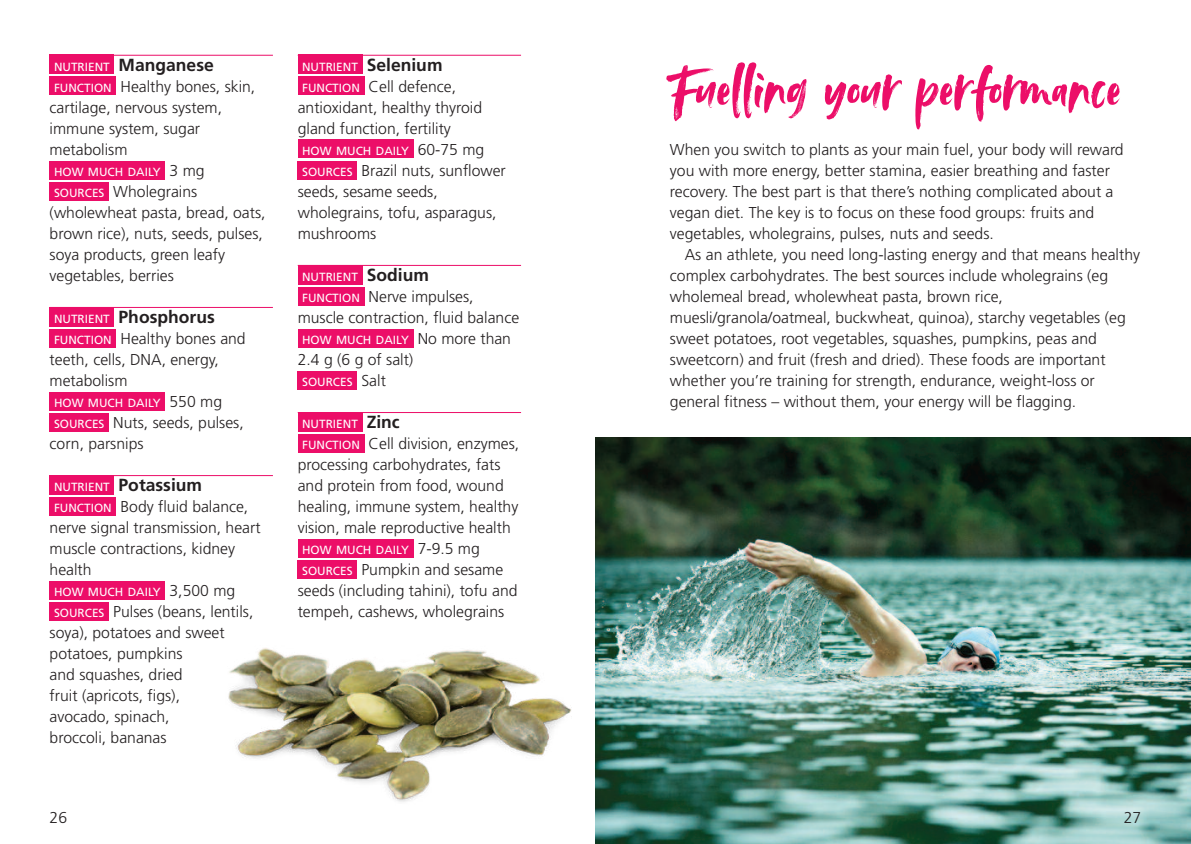
<style>
.page{position:relative;width:1191px;height:844px;background:#fff}
.page>*{position:absolute;margin:0;border:0;box-sizing:border-box;transform-origin:0 0}
.t1{font:63px "Avallon";color:#ec0e68}
.t2{font:700 17.5px "Frutiger";color:#231f20}
.t3{font:300 15.75px/21px "Frutiger";color:#231f20}
.t4{font:11.9px "Frutiger";color:#fff}
.s1{font-weight:400;font-size:11.9px;color:#fff}
.s2{font-weight:300;font-size:15.75px;color:#231f20}
.s3{font-weight:700;font-size:17.5px;color:#231f20}
</style>
<div class="page">
<img style="left:228px;top:648px;width:344px;height:154px">
<hr style="left:50px;top:55px;width:223px;height:1px;background:#ec0e68">
<div style="left:50px;top:55px;width:64px;height:19px;background:#ec0e68"></div>
<div style="left:50px;top:77px;width:66px;height:18px;background:#ec0e68"></div>
<div style="left:50px;top:161px;width:115px;height:18px;background:#ec0e68"></div>
<div style="left:50px;top:182px;width:59px;height:18px;background:#ec0e68"></div>
<hr style="left:50px;top:307px;width:223px;height:1px;background:#ec0e68">
<div style="left:50px;top:307px;width:64px;height:19px;background:#ec0e68"></div>
<div style="left:50px;top:329px;width:66px;height:18px;background:#ec0e68"></div>
<div style="left:50px;top:392px;width:115px;height:18px;background:#ec0e68"></div>
<div style="left:50px;top:413px;width:59px;height:18px;background:#ec0e68"></div>
<hr style="left:50px;top:475px;width:223px;height:1px;background:#ec0e68">
<div style="left:50px;top:475px;width:64px;height:19px;background:#ec0e68"></div>
<div style="left:50px;top:497px;width:66px;height:18px;background:#ec0e68"></div>
<div style="left:50px;top:581px;width:115px;height:18px;background:#ec0e68"></div>
<div style="left:50px;top:602px;width:59px;height:18px;background:#ec0e68"></div>
<hr style="left:298px;top:55px;width:223px;height:1px;background:#ec0e68">
<div style="left:298px;top:55px;width:64px;height:19px;background:#ec0e68"></div>
<div style="left:298px;top:77px;width:66px;height:18px;background:#ec0e68"></div>
<div style="left:298px;top:140px;width:115px;height:18px;background:#ec0e68"></div>
<div style="left:298px;top:161px;width:59px;height:18px;background:#ec0e68"></div>
<hr style="left:298px;top:265px;width:223px;height:1px;background:#ec0e68">
<div style="left:298px;top:265px;width:64px;height:19px;background:#ec0e68"></div>
<div style="left:298px;top:287px;width:66px;height:18px;background:#ec0e68"></div>
<div style="left:298px;top:329px;width:115px;height:18px;background:#ec0e68"></div>
<div style="left:298px;top:371px;width:59px;height:18px;background:#ec0e68"></div>
<hr style="left:298px;top:412px;width:223px;height:1px;background:#ec0e68">
<div style="left:298px;top:412px;width:64px;height:19px;background:#ec0e68"></div>
<div style="left:298px;top:434px;width:66px;height:18px;background:#ec0e68"></div>
<div style="left:298px;top:539px;width:115px;height:18px;background:#ec0e68"></div>
<div style="left:298px;top:560px;width:59px;height:18px;background:#ec0e68"></div>
<img style="left:595px;top:437px;width:596px;height:406px">
<p class="t2" style="left:54px;top:57px;width:161px"><span class="s1">NUTRIENT</span> Manganese</p>
<p class="t3" style="left:50px;top:77px;width:207px"><span class="s1">FUNCTION</span> Healthy bones, skin, cartilage, nervous system, immune system, sugar metabolism</p>
<p class="t4" style="left:54px;top:167px;width:152px">HOW MUCH DAILY <span class="s2">3 mg</span></p>
<p class="t3" style="left:50px;top:182px;width:217px"><span class="s1">SOURCES</span> Wholegrains (wholewheat pasta, bread, oats, brown rice), nuts, seeds, pulses, soya products, green leafy vegetables, berries</p>
<p class="t2" style="left:54px;top:309px;width:162px"><span class="s1">NUTRIENT</span> Phosphorus</p>
<p class="t3" style="left:50px;top:329px;width:198px"><span class="s1">FUNCTION</span> Healthy bones and teeth, cells, DNA, energy, metabolism</p>
<p class="t4" style="left:54px;top:398px;width:170px">HOW MUCH DAILY <span class="s2">550 mg</span></p>
<p class="t3" style="left:50px;top:413px;width:196px"><span class="s1">SOURCES</span> Nuts, seeds, pulses, corn, parsnips</p>
<p class="t2" style="left:54px;top:477px;width:150px"><span class="s1">NUTRIENT</span> Potassium</p>
<p class="t3" style="left:50px;top:497px;width:212px"><span class="s1">FUNCTION</span> Body fluid balance, nerve signal transmission, heart muscle contractions, kidney health</p>
<p class="t4" style="left:54px;top:587px;width:183px">HOW MUCH DAILY <span class="s2">3,500 mg</span></p>
<p class="t3" style="left:50px;top:602px;width:205px"><span class="s1">SOURCES</span> Pulses (beans, lentils, soya), potatoes and sweet potatoes, pumpkins<br>and squashes, dried<br>fruit (apricots, figs),<br>avocado, spinach,<br>broccoli, bananas</p>
<p class="t3" style="left:50px;top:808px;width:19px">26</p>
<p class="t4" style="left:302px;top:62px;width:142px">NUTRIENT <span class="s3">Selenium</span></p>
<p class="t3" style="left:298px;top:77px;width:186px"><span class="s1">FUNCTION</span> Cell defence, antioxidant, healthy thyroid gland function, fertility</p>
<p class="t4" style="left:302px;top:146px;width:184px">HOW MUCH DAILY <span class="s2">60-75 mg</span></p>
<p class="t3" style="left:298px;top:161px;width:210px"><span class="s1">SOURCES</span> Brazil nuts, sunflower seeds, sesame seeds, wholegrains, tofu, asparagus, mushrooms</p>
<p class="t4" style="left:302px;top:272px;width:128px">NUTRIENT <span class="s3">Sodium</span></p>
<p class="t3" style="left:298px;top:287px;width:223px"><span class="s1">FUNCTION</span> Nerve impulses, muscle contraction, fluid balance</p>
<p class="t4" style="left:302px;top:335px;width:210px">HOW MUCH DAILY <span class="s2">No more than</span></p>
<p class="t3" style="left:298px;top:350px;width:117px">2.4 g (6 g of salt)</p>
<p class="t4" style="left:302px;top:377px;width:85px">SOURCES <span class="s2">Salt</span></p>
<p class="t4" style="left:302px;top:419px;width:99px">NUTRIENT <span class="s3">Zinc</span></p>
<p class="t3" style="left:298px;top:434px;width:223px"><span class="s1">FUNCTION</span> Cell division, enzymes, processing carbohydrates, fats and protein from food, wound healing, immune system, healthy vision, male reproductive health</p>
<p class="t4" style="left:302px;top:545px;width:179px">HOW MUCH DAILY <span class="s2">7-9.5 mg</span></p>
<p class="t3" style="left:298px;top:560px;width:221px"><span class="s1">SOURCES</span> Pumpkin and sesame seeds (including tahini), tofu and tempeh, cashews, wholegrains</p>
<h1 class="t1" style="left:670px;top:47px;width:452px">Fuelling your performance</h1>
<p class="t3" style="left:670px;top:140px;width:455px">When you switch to plants as your main fuel, your body will reward you with more energy, better stamina, easier breathing and faster recovery. The best part is that there’s nothing complicated about a vegan diet. The key is to focus on these food groups: fruits and vegetables, wholegrains, pulses, nuts and seeds.</p>
<p class="t3" style="left:670px;top:245px;width:471px;text-indent:15px">As an athlete, you need long-lasting energy and that means healthy complex carbohydrates. The best sources include wholegrains (eg wholemeal bread, wholewheat pasta, brown rice, muesli/granola/oatmeal, buckwheat, quinoa), starchy vegetables (eg sweet potatoes, root vegetables, squashes, pumpkins, peas and sweetcorn) and fruit (fresh and dried). These foods are important whether you’re training for strength, endurance, weight-loss or general fitness – without them, your energy will be flagging.</p>
<p class="t3" style="left:1123px;top:808px;width:19px">27</p>
</div>
